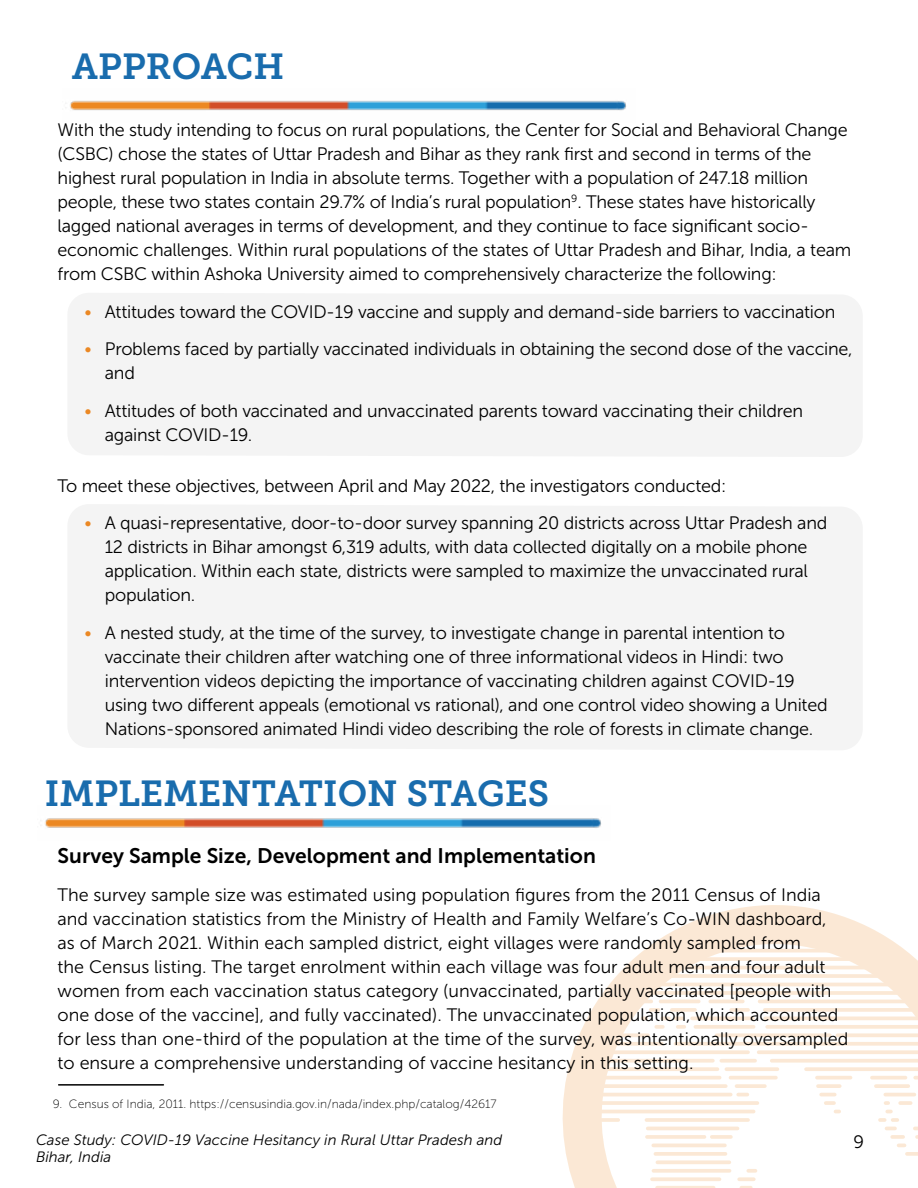
<style>
.page{position:relative;width:918px;height:1188px;background:#fff}
.page>*{position:absolute;margin:0;border:0;box-sizing:border-box;transform-origin:0 0}
.t1{font:36px "Museo Slab 700";color:#196cad}
.t2{font:21px "Museo Sans 700";color:#000}
.t3{font:18px/24px "Museo Sans 300";letter-spacing:-.015em;color:#000}
.t4{font:18px "Museo Slab 300";color:#000}
.t5{font:italic 15px "Museo Sans 300";color:#000}
.t6{font:12px "Museo Sans 100";color:#000}
.s1{font-family:"Museo Slab 300";color:#eb8823}
</style>
<div class="page">
<svg style="left:563px;top:905px;width:355px;height:283px"></svg>
<div style="left:68px;top:505px;width:794px;height:245px;background:#f4f4f4"></div>
<div style="left:68px;top:293px;width:794px;height:164px;background:#f4f4f4"></div>
<img style="left:70px;top:100px;width:556px;height:11px">
<img style="left:45px;top:818px;width:556px;height:10px">
<hr style="left:59px;top:1084px;width:104px;height:2px;background:#000">
<h1 class="t1" style="left:72px;top:46px;width:214px">APPROACH</h1>
<p class="t3" style="left:58px;top:118px;width:795px">With the study intending to focus on rural populations, the Center for Social and Behavioral Change (CSBC) chose the states of Uttar Pradesh and Bihar as they rank first and second in terms of the highest rural population in India in absolute terms. Together with a population of 247.18 million people, these two states contain 29.7% of India’s rural population<sup>9</sup>. These states have historically lagged national averages in terms of development, and they continue to face significant socio&shy;economic challenges. Within rural populations of the states of Uttar Pradesh and Bihar, India, a team from CSBC within Ashoka University aimed to comprehensively characterize the following:</p>
<p class="t3" style="left:85px;top:300px;width:752px"><span class="s1">•</span> Attitudes toward the COVID-19 vaccine and supply and demand-side barriers to vaccination</p>
<p class="t3" style="left:105px;top:337px;width:749px;text-indent:-20px"><span class="s1">•</span> Problems faced by partially vaccinated individuals in obtaining the second dose of the vaccine, and</p>
<p class="t3" style="left:105px;top:399px;width:700px;text-indent:-20px"><span class="s1">•</span> Attitudes of both vaccinated and unvaccinated parents toward vaccinating their children against COVID-19.</p>
<p class="t3" style="left:58px;top:474px;width:670px">To meet these objectives, between April and May 2022, the investigators conducted:</p>
<p class="t3" style="left:105px;top:511px;width:724px;text-indent:-20px"><span class="s1">•</span> A quasi-representative, door-to-door survey spanning 20 districts across Uttar Pradesh and 12 districts in Bihar amongst 6,319 adults, with data collected digitally on a mobile phone application. Within each state, districts were sampled to maximize the unvaccinated rural population.</p>
<p class="t3" style="left:105px;top:621px;width:724px;text-indent:-20px"><span class="s1">•</span> A nested study, at the time of the survey, to investigate change in parental intention to vaccinate their children after watching one of three informational videos in Hindi: two intervention videos depicting the importance of vaccinating children against COVID-19 using two different appeals (emotional vs rational), and one control video showing a United Nations-sponsored animated Hindi video describing the role of forests in climate change.</p>
<h1 class="t1" style="left:45px;top:773px;width:506px">IMPLEMENTATION STAGES</h1>
<p class="t2" style="left:58px;top:844px;width:540px">Survey Sample Size, Development and Implementation</p>
<p class="t3" style="left:58px;top:883px;width:792px">The survey sample size was estimated using population figures from the 2011 Census of India and vaccination statistics from the Ministry of Health and Family Welfare’s Co-WIN dashboard, as of March 2021. Within each sampled district, eight villages were randomly sampled from<br>the Census listing. The target enrolment within each village was four adult men and four adult women from each vaccination status category (unvaccinated, partially vaccinated [people with one dose of the vaccine], and fully vaccinated). The unvaccinated population, which accounted for less than one-third of the population at the time of the survey, was intentionally oversampled to ensure a comprehensive understanding of vaccine hesitancy in this setting.</p>
<p class="t6" style="left:53px;top:1097px;width:445px">9. Census of India, 2011. https://censusindia.gov.in/nada/index.php/catalog/42617</p>
<p class="t5" style="left:36px;top:1132px;width:468px">Case Study: COVID-19 Vaccine Hesitancy in Rural Uttar Pradesh and</p>
<p class="t4" style="left:853px;top:1131px;width:12px">9</p>
<p class="t5" style="left:36px;top:1149px;width:77px">Bihar, India</p>
</div>
